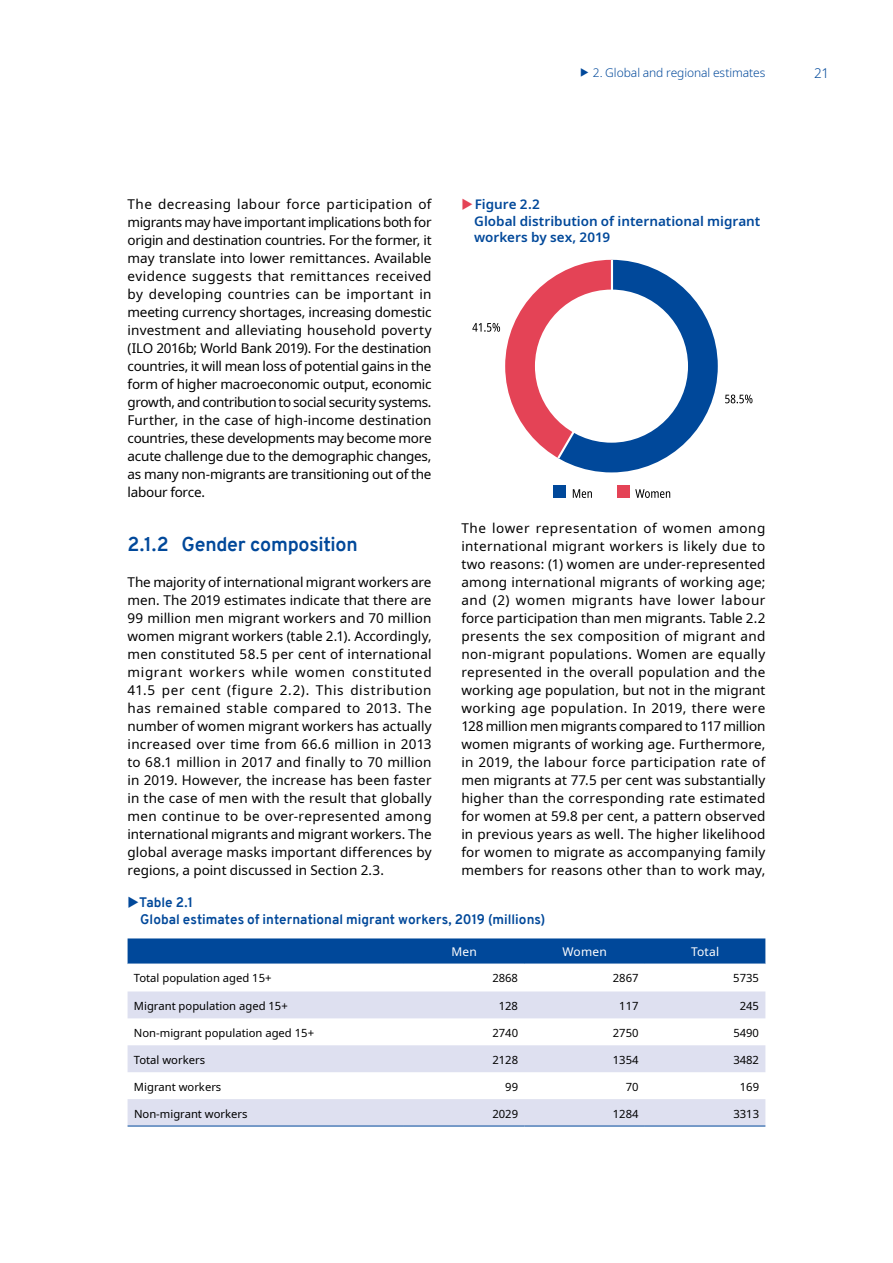
<style>
.page{position:relative;width:893px;height:1263px;background:#fff}
.page>*{position:absolute;margin:0;border:0;box-sizing:border-box;transform-origin:0 0}
.t1{font:700 19.5px "Overpass";letter-spacing:-.01em;color:#00489a}
.t2{font:13.5px/18px "Noto Sans";letter-spacing:.005em;color:#000;text-align:justify}
.t3{font:700 13.5px/16.5px "Overpass";color:#00489a}
.t4{font:600 13.5px/16.5px "Noto Sans";color:#00489a}
.t5{font:300 13.5px "Noto Sans";color:#00489a}
.t6{font:300 12px "Noto Sans";letter-spacing:-.005em;color:#00489a}
.t7{font:12px "Noto Sans";letter-spacing:.015em;color:#fff}
.t8{font:11.25px "Noto Sans";color:#000}
</style>
<div class="page">
<div style="left:617px;top:485px;width:12px;height:13px;background:#e44356"></div>
<svg style="left:573px;top:489px;width:19px;height:9px"></svg>
<svg style="left:635px;top:489px;width:35px;height:9px"></svg>
<div style="left:553px;top:485px;width:13px;height:13px;background:#00489a"></div>
<svg style="left:725px;top:395px;width:27px;height:8px"></svg>
<svg style="left:472px;top:260px;width:246px;height:212px"></svg>
<div style="left:535px;top:290px;width:153px;height:153px;background:#fff;border-radius:50%"></div>
<svg style="left:128px;top:938px;width:637px;height:26px;background:#084e9d"></svg>
<svg style="left:128px;top:991px;width:637px;height:135px;fill:#dee0f0"></svg>
<hr style="left:128px;top:1126px;width:276px;height:1px;background:#00489a">
<hr style="left:404px;top:1126px;width:120px;height:1px;background:#00489a">
<hr style="left:524px;top:1126px;width:121px;height:1px;background:#00489a">
<hr style="left:645px;top:1126px;width:120px;height:1px;background:#00489a">
<p class="t6" style="left:593px;top:64px;width:174px">2. Global and regional estimates</p>
<p class="t5" style="left:814px;top:64px;width:17px">21</p>
<p class="t2" style="left:128px;top:196px;width:306px">The decreasing labour force participation of migrants may have important implications both for origin and destination countries. For the former, it may translate into lower remittances. Available evidence suggests that remittances received by developing countries can be important in meeting currency shortages, increasing domestic investment and alleviating household poverty (ILO 2016b; World Bank 2019). For the destination countries, it will mean loss of potential gains in the form of higher macroeconomic output, economic growth, and contribution to social security systems.<br>Further, in the case of high-income destination countries, these developments may become more acute challenge due to the demographic changes, as many non-migrants are transitioning out of the labour force.</p>
<h1 class="t1" style="left:128px;top:531px;width:232px">2.1.2 Gender composition</h1>
<p class="t2" style="left:128px;top:574px;width:306px">The majority of international migrant workers are men. The 2019 estimates indicate that there are 99 million men migrant workers and 70 million women migrant workers (table 2.1). Accordingly, men constituted 58.5 per cent of international migrant workers while women constituted 41.5 per cent (figure 2.2). This distribution has remained stable compared to 2013. The number of women migrant workers has actually increased over time from 66.6 million in 2013 to 68.1 million in 2017 and finally to 70 million in 2019. However, the increase has been faster in the case of men with the result that globally men continue to be over-represented among international migrants and migrant workers. The global average masks important differences by regions, a point discussed in Section 2.3.</p>
<p class="t4" style="left:474px;top:196px;width:288px">Figure 2.2<br>Global distribution of international migrant workers by sex, 2019</p>
<p class="t2" style="left:461px;top:520px;width:306px">The lower representation of women among international migrant workers is likely due to two reasons: (1) women are under-represented among international migrants of working age; and (2) women migrants have lower labour force participation than men migrants. Table 2.2 presents the sex composition of migrant and non-migrant populations. Women are equally represented in the overall population and the working age population, but not in the migrant working age population. In 2019, there were 128 million men migrants compared to 117 million women migrants of working age. Furthermore, in 2019, the labour force participation rate of men migrants at 77.5 per cent was substantially higher than the corresponding rate estimated for women at 59.8 per cent, a pattern observed in previous years as well. The higher likelihood for women to migrate as accompanying family members for reasons other than to work may,</p>
<p class="t3" style="left:139px;top:894px;width:408px">Table 2.1<br>Global estimates of international migrant workers, 2019 (millions)</p>
<p class="t7" style="left:451px;top:943px;width:27px">Men</p>
<p class="t7" style="left:562px;top:943px;width:46px">Women</p>
<p class="t7" style="left:691px;top:943px;width:30px">Total</p>
<p class="t8" style="left:134px;top:970px;width:139px">Total population aged 15+</p>
<p class="t8" style="left:492px;top:970px;width:27px">2868</p>
<p class="t8" style="left:613px;top:970px;width:27px">2867</p>
<p class="t8" style="left:733px;top:970px;width:27px">5735</p>
<p class="t8" style="left:134px;top:998px;width:155px">Migrant population aged 15+</p>
<p class="t8" style="left:499px;top:998px;width:21px">128</p>
<p class="t8" style="left:619px;top:998px;width:21px">117</p>
<p class="t8" style="left:740px;top:998px;width:21px">245</p>
<p class="t8" style="left:134px;top:1025px;width:182px">Non-migrant population aged 15+</p>
<p class="t8" style="left:492px;top:1025px;width:27px">2740</p>
<p class="t8" style="left:613px;top:1025px;width:27px">2750</p>
<p class="t8" style="left:733px;top:1025px;width:27px">5490</p>
<p class="t8" style="left:134px;top:1052px;width:73px">Total workers</p>
<p class="t8" style="left:492px;top:1052px;width:27px">2128</p>
<p class="t8" style="left:613px;top:1052px;width:27px">1354</p>
<p class="t8" style="left:733px;top:1052px;width:27px">3482</p>
<p class="t8" style="left:134px;top:1078px;width:89px">Migrant workers</p>
<p class="t8" style="left:505px;top:1078px;width:14px">99</p>
<p class="t8" style="left:626px;top:1078px;width:14px">70</p>
<p class="t8" style="left:740px;top:1078px;width:21px">169</p>
<p class="t8" style="left:134px;top:1105px;width:115px">Non-migrant workers</p>
<p class="t8" style="left:492px;top:1105px;width:27px">2029</p>
<p class="t8" style="left:613px;top:1105px;width:27px">1284</p>
<p class="t8" style="left:733px;top:1105px;width:27px">3313</p>
</div>
